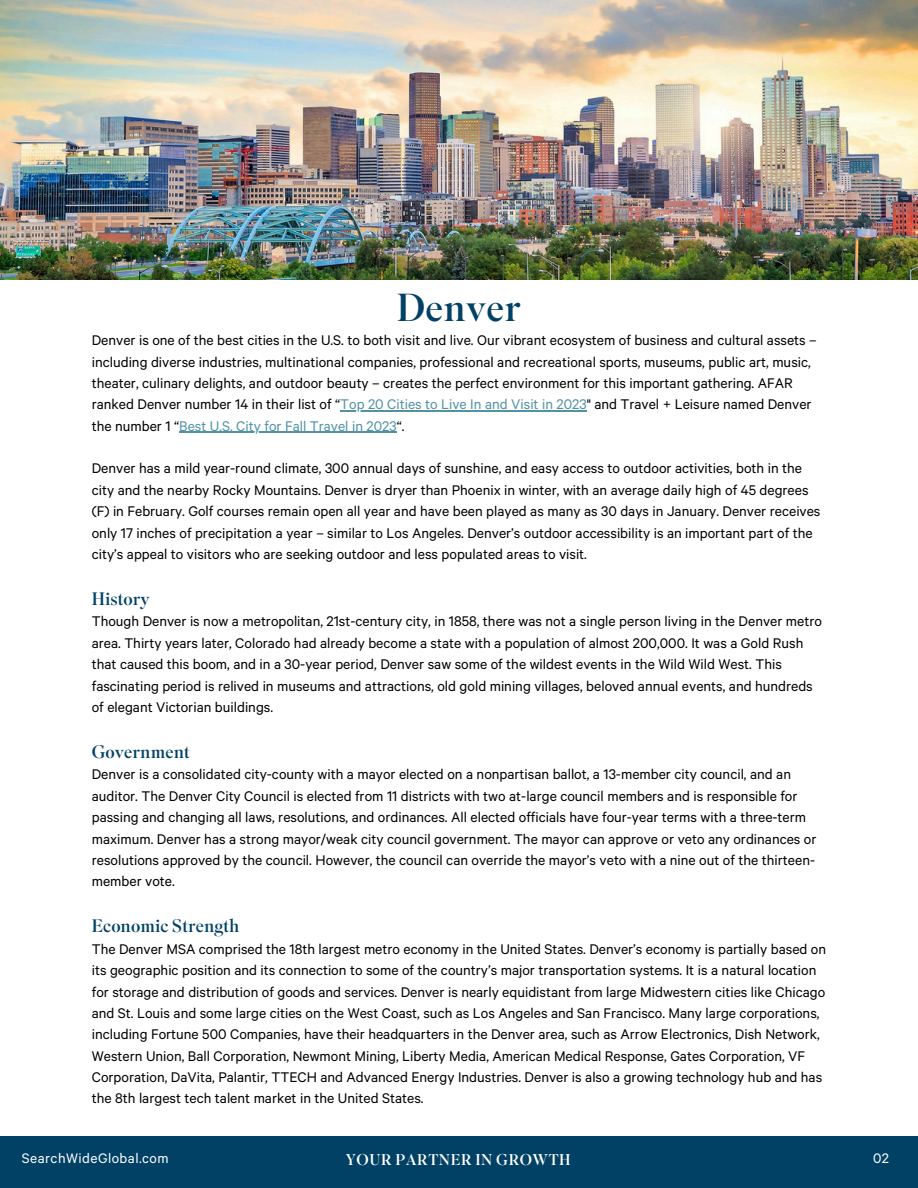
<style>
.page{position:relative;width:918px;height:1188px;background:#fff}
.page>*{position:absolute;margin:0;border:0;box-sizing:border-box;transform-origin:0 0}
.t1{font:39px "Superior Title";color:#004165}
.t2{font:18px "Superior Title";color:#004165}
.t3{font:15.75px/21.3px "Calibre";color:#000}
.t4{font:15.75px "Calibre";color:#5192a4}
.t5{font:15.6px "Calibre";letter-spacing:.03em;color:#fff}
.t6{font:15.6px "Superior Title";letter-spacing:.03em;color:#fff}
.s1{color:#5192a4}
.s2{color:#000}
</style>
<div class="page">
<div style="left:0;top:1136px;width:918px;height:52px;background:#004165"></div>
<img style="left:0;top:0;width:918px;height:280px">
<hr style="left:340px;top:410px;width:199px;height:2px;background:#5192a4">
<hr style="left:539px;top:410px;width:48px;height:2px;background:#5192a4">
<hr style="left:179px;top:432px;width:218px;height:1px;background:#5192a4">
<p class="t1" style="left:397px;top:283px;width:126px">Denver</p>
<p class="t3" style="left:92px;top:331px;width:726px">Denver is one of the best cities in the U.S. to both visit and live. Our vibrant ecosystem of business and cultural assets – including diverse industries, multinational companies, professional and recreational sports, museums, public art, music, theater, culinary delights, and outdoor beauty – creates the perfect environment for this important gathering. AFAR ranked Denver number 14 in their list of “<span class="s1">Top 20 Cities to Live In and Visit in 2023</span>" and Travel + Leisure named Denver</p>
<p class="t4" style="left:92px;top:419px;width:314px"><span class="s2">the number 1 “</span>Best U.S. City for Fall Travel in 2023<span class="s2">“.</span></p>
<p class="t3" style="left:92px;top:459px;width:730px">Denver has a mild year-round climate, 300 annual days of sunshine, and easy access to outdoor activities, both in the city and the nearby Rocky Mountains. Denver is dryer than Phoenix in winter, with an average daily high of 45 degrees (F) in February. Golf courses remain open all year and have been played as many as 30 days in January. Denver receives only 17 inches of precipitation a year – similar to Los Angeles. Denver’s outdoor accessibility is an important part of the city’s appeal to visitors who are seeking outdoor and less populated areas to visit.</p>
<p class="t2" style="left:92px;top:587px;width:60px">History</p>
<p class="t3" style="left:92px;top:612px;width:732px">Though Denver is now a metropolitan, 21st-century city, in 1858, there was not a single person living in the Denver metro area. Thirty years later, Colorado had already become a state with a population of almost 200,000. It was a Gold Rush</p>
<p class="t3" style="left:92px;top:655px;width:722px">that caused this boom, and in a 30-year period, Denver saw some of the wildest events in the Wild Wild West. This fascinating period is relived in museums and attractions, old gold mining villages, beloved annual events, and hundreds of elegant Victorian buildings.</p>
<p class="t2" style="left:92px;top:740px;width:100px">Government</p>
<p class="t3" style="left:92px;top:765px;width:726px">Denver is a consolidated city-county with a mayor elected on a nonpartisan ballot, a 13-member city council, and an auditor. The Denver City Council is elected from 11 districts with two at-large council members and is responsible for passing and changing all laws, resolutions, and ordinances. All elected officials have four-year terms with a three-term maximum. Denver has a strong mayor/weak city council government. The mayor can approve or veto any ordinances or resolutions approved by the council. However, the council can override the mayor’s veto with a nine out of the thirteen&shy;member vote.</p>
<p class="t2" style="left:92px;top:915px;width:149px">Economic Strength</p>
<p class="t3" style="left:92px;top:939px;width:736px">The Denver MSA comprised the 18th largest metro economy in the United States. Denver’s economy is partially based on its geographic position and its connection to some of the country’s major transportation systems. It is a natural location for storage and distribution of goods and services. Denver is nearly equidistant from large Midwestern cities like Chicago and St. Louis and some large cities on the West Coast, such as Los Angeles and San Francisco. Many large corporations, including Fortune 500 Companies, have their headquarters in the Denver area, such as Arrow Electronics, Dish Network, Western Union, Ball Corporation, Newmont Mining, Liberty Media, American Medical Response, Gates Corporation, VF Corporation, DaVita, Palantir, TTECH and Advanced Energy Industries. Denver is also a growing technology hub and has the 8th largest tech talent market in the United States.</p>
<p class="t5" style="left:22px;top:1151px;width:148px">SearchWideGlobal.com</p>
<p class="t6" style="left:346px;top:1150px;width:226px">YOUR PARTNER IN GROWTH</p>
<h2 class="t5" style="left:873px;top:1151px;width:17px">02</h2>
</div>
